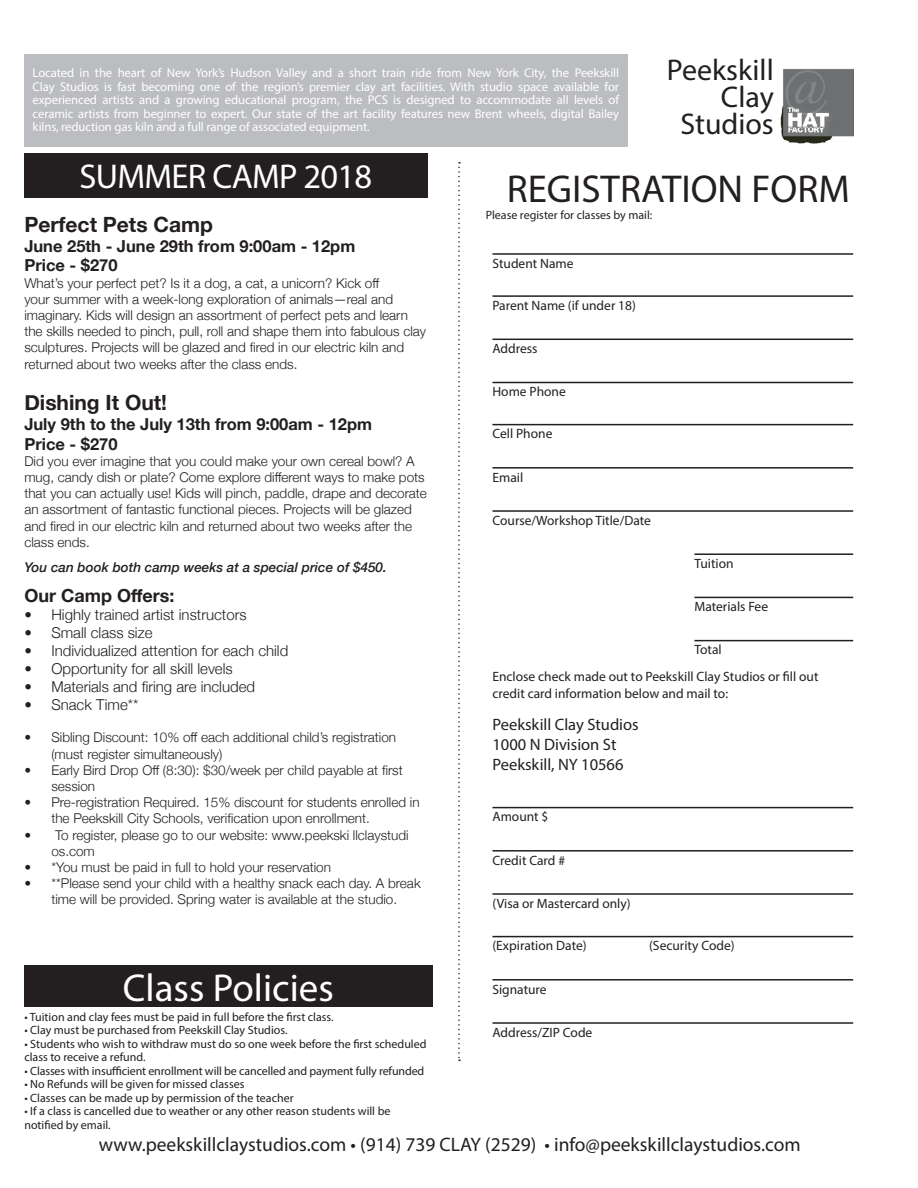
<style>
.page{position:relative;width:918px;height:1188px;background:#fff}
.page>*{position:absolute;margin:0;border:0;box-sizing:border-box;transform-origin:0 0}
.t1{font:39px "Myriad Pro";color:#231f20}
.t2{font:39px "Myriad Pro";color:#fff}
.t3{font:34.5px "Myriad Pro";letter-spacing:-.02em;color:#fff}
.t4{font:30px/27px "Myriad Pro";color:#231f20;text-align:right}
.t5{font:700 21px "Helvetica Neue";color:#231f20}
.t6{font:19.5px "Myriad Pro";color:#231f20}
.t7{font:700 18px "Helvetica Neue";color:#231f20}
.t8{font:700 16.5px/19.8px "Helvetica Neue";color:#231f20}
.t9{font:16.5px/19.8px "Myriad Pro";color:#231f20}
.t10{font:300 15px "Helvetica Neue";color:#231f20}
.t11{font:300 13.5px/16.2px "Helvetica Neue";color:#231f20}
.t12{font:13.5px/16.2px "Myriad Pro";color:#231f20}
.t13{font:italic 500 13.5px "Helvetica Neue";color:#231f20}
.t14{font:12.75px/13.5px "Myriad Pro";letter-spacing:-.01em;color:#fff;text-align:justify}
.t15{font:12px/13.5px "Myriad Pro";color:#231f20}
</style>
<div class="page">
<div style="left:24px;top:965px;width:408px;height:42px;background:#231f20"></div>
<svg style="left:458px;top:162px;width:2px;height:899px"></svg>
<div style="left:24px;top:54px;width:603px;height:92px;background:#bcbdc0"></div>
<div style="left:24px;top:154px;width:403px;height:44px;background:#231f20"></div>
<hr style="left:492px;top:253px;width:361px;height:2px;background:#231f20">
<hr style="left:492px;top:295px;width:361px;height:2px;background:#231f20">
<hr style="left:492px;top:339px;width:361px;height:1px;background:#231f20">
<hr style="left:492px;top:382px;width:361px;height:1px;background:#231f20">
<hr style="left:492px;top:424px;width:361px;height:1px;background:#231f20">
<hr style="left:492px;top:467px;width:361px;height:2px;background:#231f20">
<hr style="left:492px;top:510px;width:361px;height:2px;background:#231f20">
<hr style="left:694px;top:553px;width:159px;height:2px;background:#231f20">
<hr style="left:694px;top:597px;width:159px;height:1px;background:#231f20">
<hr style="left:694px;top:640px;width:159px;height:1px;background:#231f20">
<img style="left:781px;top:68px;width:72px;height:76px">
<hr style="left:492px;top:807px;width:361px;height:1px;background:#231f20">
<hr style="left:492px;top:1022px;width:361px;height:2px;background:#231f20">
<hr style="left:492px;top:850px;width:361px;height:2px;background:#231f20">
<hr style="left:492px;top:936px;width:361px;height:1px;background:#231f20">
<hr style="left:492px;top:893px;width:361px;height:2px;background:#231f20">
<hr style="left:492px;top:979px;width:361px;height:2px;background:#231f20">
<p class="t4" style="left:667px;top:56px;width:108px">Peekskill<br>Clay<br>Studios</p>
<p class="t14" style="left:33px;top:66px;width:588px">Located in the heart of New York’s Hudson Valley and a short train ride from New York City, the Peekskill Clay Studios is fast becoming one of the region’s premier clay art facilities. With studio space available for experienced artists and a growing educational program, the PCS is designed to accommodate all levels of ceramic artists from beginner to expert. Our state of the art facility features new Brent wheels, digital Bailey kilns, reduction gas kiln and a full range of associated equipment.</p>
<p class="t3" style="left:80px;top:156px;width:294px">SUMMER CAMP 2018</p>
<p class="t1" style="left:507px;top:165px;width:345px">REGISTRATION FORM</p>
<p class="t15" style="left:486px;top:208px;width:168px">Please register for classes by mail:</p>
<p class="t12" style="left:492px;top:255px;width:83px">Student Name</p>
<p class="t12" style="left:492px;top:297px;width:145px">Parent Name (if under 18)</p>
<p class="t12" style="left:492px;top:340px;width:47px">Address</p>
<p class="t12" style="left:492px;top:384px;width:75px">Home Phone</p>
<p class="t12" style="left:492px;top:426px;width:61px">Cell Phone</p>
<p class="t12" style="left:492px;top:469px;width:32px">Email</p>
<p class="t12" style="left:492px;top:512px;width:160px">Course/Workshop Title/Date</p>
<p class="t12" style="left:694px;top:555px;width:41px">Tuition</p>
<p class="t12" style="left:694px;top:598px;width:75px">Materials Fee</p>
<p class="t12" style="left:694px;top:642px;width:29px">Total</p>
<p class="t12" style="left:492px;top:669px;width:327px">Enclose check made out to Peekskill Clay Studios or fill out credit card information below and mail to:</p>
<p class="t9" style="left:492px;top:715px;width:148px">Peekskill Clay Studios</p>
<p class="t9" style="left:492px;top:735px;width:133px">1000 N Division St<br>Peekskill, NY 10566</p>
<p class="t12" style="left:492px;top:809px;width:58px">Amount $</p>
<p class="t5" style="left:24px;top:208px;width:190px">Perfect Pets Camp</p>
<p class="t8" style="left:24px;top:236px;width:332px">June 25th - June 29th from 9:00am - 12pm</p>
<p class="t8" style="left:24px;top:256px;width:95px">Price - $270</p>
<p class="t11" style="left:24px;top:274px;width:403px">What’s your perfect pet? Is it a dog, a cat, a unicorn? Kick off<br>your summer with a week-long exploration of animals—real and imaginary. Kids will design an assortment of perfect pets and learn the skills needed to pinch, pull, roll and shape them into fabulous clay sculptures. Projects will be glazed and fired in our electric kiln and returned about two weeks after the class ends.</p>
<p class="t5" style="left:24px;top:386px;width:144px">Dishing It Out!</p>
<p class="t8" style="left:24px;top:414px;width:349px">July 9th to the July 13th from 9:00am - 12pm<br>Price - $270</p>
<p class="t11" style="left:24px;top:452px;width:404px">Did you ever imagine that you could make your own cereal bowl? A mug, candy dish or plate? Come explore different ways to make pots that you can actually use! Kids will pinch, paddle, drape and decorate an assortment of fantastic functional pieces. Projects will be glazed and fired in our electric kiln and returned about two weeks after the class ends.</p>
<p class="t13" style="left:24px;top:555px;width:364px">You can book both camp weeks at a special price of $450.</p>
<p class="t7" style="left:24px;top:581px;width:152px">Our Camp Offers:</p>
<p class="t10" style="left:24px;top:603px;width:224px">• Highly trained artist instructors</p>
<p class="t10" style="left:24px;top:621px;width:130px">• Small class size</p>
<p class="t10" style="left:24px;top:639px;width:265px">• Individualized attention for each child</p>
<p class="t10" style="left:24px;top:657px;width:210px">• Opportunity for all skill levels</p>
<p class="t10" style="left:24px;top:675px;width:232px">• Materials and firing are included</p>
<p class="t10" style="left:24px;top:693px;width:116px">• Snack Time**</p>
<p class="t11" style="left:51px;top:729px;width:346px;text-indent:-27px">• Sibling Discount: 10% off each additional child’s registration (must register simultaneously)</p>
<p class="t11" style="left:51px;top:761px;width:353px;text-indent:-27px">• Early Bird Drop Off (8:30): $30/week per child payable at first session</p>
<p class="t11" style="left:51px;top:793px;width:370px;text-indent:-27px">• Pre-registration Required. 15% discount for students enrolled in the Peekskill City Schools, verification upon enrollment.</p>
<p class="t11" style="left:51px;top:826px;width:359px;text-indent:-27px">• To register, please go to our website: www.peekski llclaystudi os.com</p>
<p class="t11" style="left:24px;top:858px;width:308px">• *You must be paid in full to hold your reservation</p>
<p class="t11" style="left:24px;top:874px;width:398px;text-align:center">• **Please send your child with a healthy snack each day. A break time will be provided. Spring water is available at the studio.</p>
<p class="t12" style="left:492px;top:852px;width:74px">Credit Card #</p>
<p class="t12" style="left:492px;top:895px;width:140px">(Visa or Mastercard only)</p>
<p class="t2" style="left:123px;top:964px;width:212px">Class Policies</p>
<p class="t15" style="left:24px;top:1010px;width:311px">• Tuition and clay fees must be paid in full before the first class.</p>
<p class="t15" style="left:24px;top:1023px;width:265px">• Clay must be purchased from Peekskill Clay Studios.</p>
<p class="t15" style="left:24px;top:1037px;width:404px">• Students who wish to withdraw must do so one week before the first scheduled class to receive a refund.</p>
<p class="t15" style="left:24px;top:1064px;width:402px">• Classes with insufficient enrollment will be cancelled and payment fully refunded</p>
<p class="t15" style="left:24px;top:1077px;width:222px">• No Refunds will be given for missed classes</p>
<p class="t15" style="left:24px;top:1091px;width:271px">• Classes can be made up by permission of the teacher</p>
<p class="t15" style="left:24px;top:1104px;width:368px">• If a class is cancelled due to weather or any other reason students will be notified by email.</p>
<p class="t12" style="left:492px;top:938px;width:96px">(Expiration Date)</p>
<p class="t12" style="left:649px;top:938px;width:87px">(Security Code)</p>
<p class="t12" style="left:492px;top:981px;width:56px">Signature</p>
<p class="t12" style="left:492px;top:1024px;width:101px">Address/ZIP Code</p>
<p class="t6" style="left:99px;top:1133px;width:703px">www.peekskillclaystudios.com • (914) 739 CLAY (2529) • info@peekskillclaystudios.com</p>
</div>
